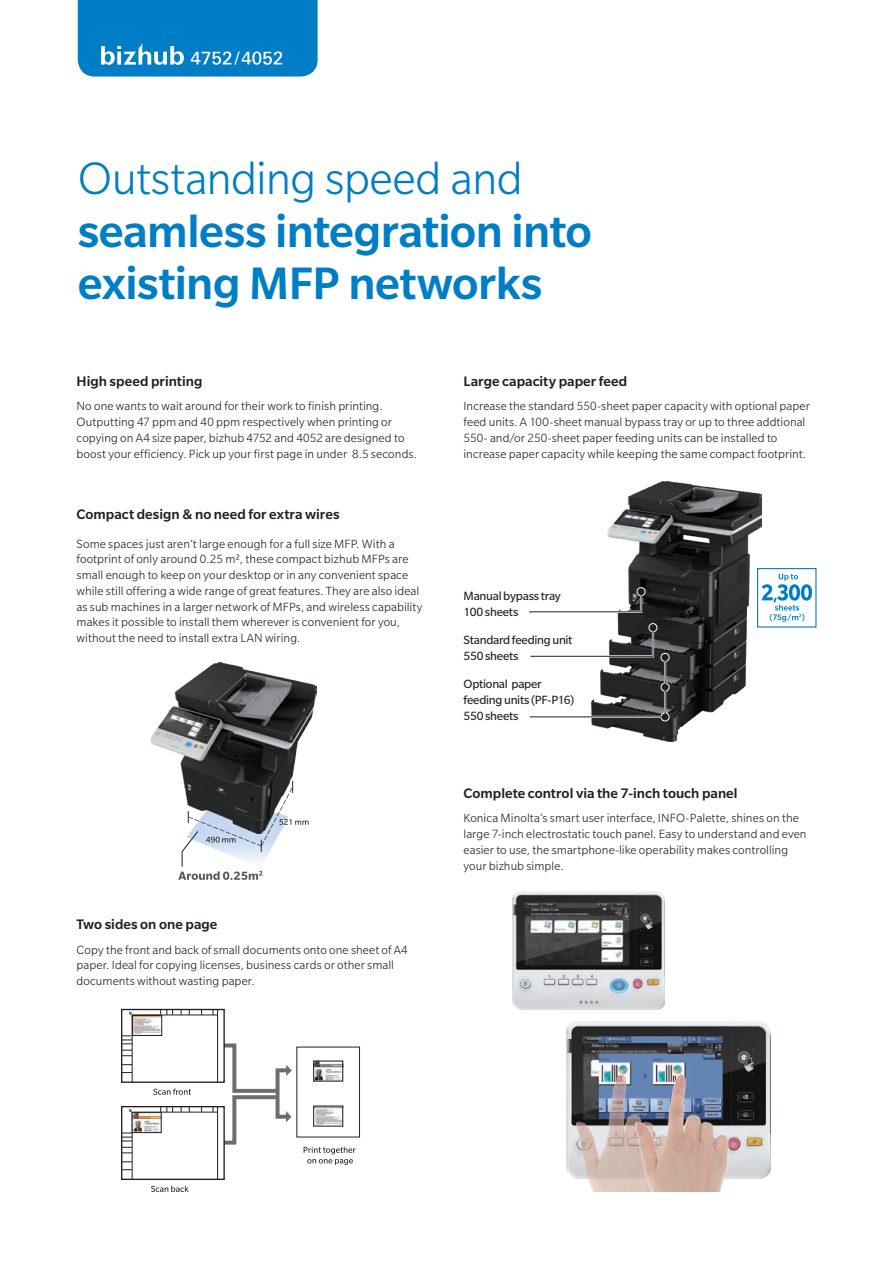
<style>
.page{position:relative;width:893px;height:1263px;background:#fff}
.page>*{position:absolute;margin:0;border:0;box-sizing:border-box;transform-origin:0 0}
.t1{font:500 49.5px/52.5px "Slate Std";letter-spacing:-.01em;color:#007ec5}
.t2{font:300 49.5px "Slate Std";letter-spacing:-.015em;color:#007ec5}
.t3{font:500 15px "Slate Std";color:#231f20}
.t4{font:300 12.9px/15.8px "Slate Std";letter-spacing:.005em;color:#231f20}
.t5{font:12.9px/15.8px "Slate Std";letter-spacing:-.02em;color:#231f20}
</style>
<div class="page">
<img style="left:566px;top:1021px;width:204px;height:157px">
<img style="left:591px;top:482px;width:171px;height:259px">
<svg style="left:178px;top:833px;width:102px;height:47px"></svg>
<div style="left:757px;top:568px;width:59px;height:59px;background:#fff;border:1px solid #007ec5"></div>
<svg style="left:762px;top:574px;width:50px;height:48px"></svg>
<svg style="left:78px;top:0;width:240px;height:77px;background:#1186c8"></svg>
<svg style="left:529px;top:586px;width:117px;height:28px"></svg>
<svg style="left:529px;top:622px;width:142px;height:100px"></svg>
<img style="left:151px;top:663px;width:166px;height:170px">
<svg style="left:122px;top:1009px;width:170px;height:171px"></svg>
<img style="left:134px;top:1114px;width:25px;height:17px">
<svg style="left:151px;top:1186px;width:38px;height:6px"></svg>
<div style="left:132px;top:1112px;width:29px;height:21px;border:1px solid #231f20"></div>
<div style="left:297px;top:1047px;width:63px;height:90px;border:1px solid #231f20"></div>
<svg style="left:304px;top:1146px;width:52px;height:19px"></svg>
<img style="left:315px;top:1108px;width:26px;height:16px">
<img style="left:315px;top:1063px;width:26px;height:16px">
<div style="left:313px;top:1061px;width:30px;height:20px;border:1px solid #231f20"></div>
<div style="left:313px;top:1106px;width:30px;height:20px;border:1px solid #231f20"></div>
<img style="left:576px;top:1074px;width:60px;height:117px">
<img style="left:636px;top:1074px;width:121px;height:117px">
<img style="left:512px;top:892px;width:153px;height:117px">
<h1 class="t2" style="left:78px;top:153px;width:447px">Outstanding speed and</h1>
<h1 class="t1" style="left:78px;top:204px;width:516px">seamless integration into existing MFP networks</h1>
<p class="t3" style="left:77px;top:373px;width:127px">High speed printing</p>
<p class="t4" style="left:77px;top:398px;width:342px">No one wants to wait around for their work to finish printing.<br>Outputting 47 ppm and 40 ppm respectively when printing or copying on A4 size paper, bizhub 4752 and 4052 are designed to boost your efficiency. Pick up your first page in under 8.5 seconds.</p>
<p class="t3" style="left:77px;top:506px;width:265px">Compact design &amp; no need for extra wires</p>
<p class="t4" style="left:77px;top:536px;width:347px">Some spaces just aren’t large enough for a full size MFP. With a footprint of only around 0.25 m², these compact bizhub MFPs are small enough to keep on your desktop or in any convenient space while still offering a wide range of great features. They are also ideal as sub machines in a larger network of MFPs, and wireless capability makes it possible to install them wherever is convenient for you, without the need to install extra LAN wiring.</p>
<p class="t3" style="left:77px;top:917px;width:142px">Two sides on one page</p>
<p class="t4" style="left:77px;top:942px;width:333px">Copy the front and back of small documents onto one sheet of A4 paper. Ideal for copying licenses, business cards or other small documents without wasting paper.</p>
<p class="t3" style="left:463px;top:373px;width:165px">Large capacity paper feed</p>
<p class="t4" style="left:463px;top:398px;width:348px">Increase the standard 550-sheet paper capacity with optional paper feed units. A 100-sheet manual bypass tray or up to three addtional 550- and/or 250-sheet paper feeding units can be installed to increase paper capacity while keeping the same compact footprint.</p>
<p class="t5" style="left:464px;top:588px;width:99px">Manual bypass tray<br>100 sheets</p>
<p class="t5" style="left:464px;top:632px;width:110px">Standard feeding unit<br>550sheets</p>
<p class="t5" style="left:464px;top:676px;width:112px">Optional paper feeding units (PF-P16)<br>550 sheets</p>
<p class="t3" style="left:463px;top:785px;width:276px">Complete control via the 7-inch touch panel</p>
<p class="t4" style="left:463px;top:810px;width:344px">Konica Minolta’s smart user interface, INFO-Palette, shines on the large 7-inch electrostatic touch panel. Easy to understand and even easier to use, the smartphone-like operability makes controlling your bizhub simple.</p>
</div>
